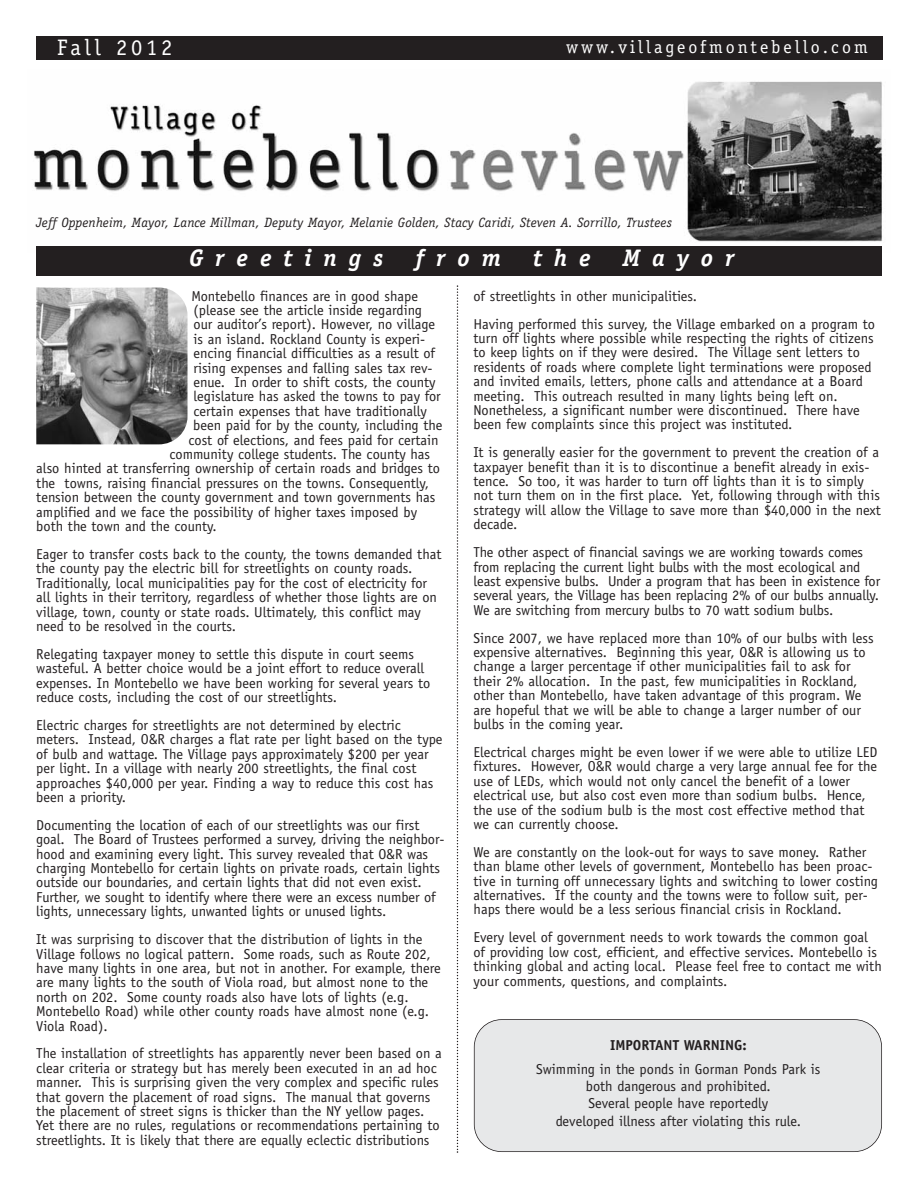
<style>
.page{position:relative;width:918px;height:1188px;background:#fff}
.page>*{position:absolute;margin:0;border:0;box-sizing:border-box;transform-origin:0 0}
.t1{font:italic 700 24px "Officina Serif";letter-spacing:.5em;color:#fff}
.t2{font:22.5px "Officina Serif";letter-spacing:.17em;color:#fff}
.t3{font:18px "Officina Serif";letter-spacing:.17em;color:#fff}
.t4{font:14.4px/14.4px "Officina Sans";color:#231f20}
.t5{font:700 14.4px "Officina Sans";color:#231f20}
.t6{font:italic 13.5px "Officina Serif";letter-spacing:.01em;color:#231f20}
</style>
<div class="page">
<div style="left:36px;top:36px;width:846px;height:24px;background:#231f20"></div>
<img style="left:33px;top:81px;width:850px;height:161px">
<div style="left:36px;top:246px;width:846px;height:29px;background:#231f20"></div>
<svg style="left:457px;top:285px;width:1px;height:868px"></svg>
<img style="left:36px;top:287px;width:152px;height:157px">
<div style="left:474px;top:1020px;width:408px;height:132px;background:#e7e8e9;border-radius:27px"></div>
<div style="left:474px;top:1019px;width:408px;height:133px;border:2px solid #231f20;border-radius:28px"></div>
<h2 class="t2" style="left:57px;top:34px;width:117px">Fall 2012</h2>
<p class="t3" style="left:566px;top:37px;width:303px">www.villageofmontebello.com</p>
<p class="t6" style="left:36px;top:215px;width:637px">Jeff Oppenheim, Mayor, Lance Millman, Deputy Mayor, Melanie Golden, Stacy Caridi, Steven A. Sorrillo, Trustees</p>
<h1 class="t1" style="left:189px;top:249px;width:196px">Greetings</h1>
<h1 class="t1" style="left:416px;top:249px;width:87px">from</h1>
<h1 class="t1" style="left:533px;top:249px;width:59px">the</h1>
<h1 class="t1" style="left:623px;top:249px;width:113px">Mayor</h1>
<p class="t4" style="left:191px;top:290px;width:228px">Montebello finances are in good shape</p>
<p class="t4" style="left:194px;top:304px;width:230px">(please see the article inside regarding</p>
<p class="t4" style="left:194px;top:319px;width:243px">our auditor’s report). However, no village</p>
<p class="t4" style="left:194px;top:333px;width:233px">is an island. Rockland County is experi-</p>
<p class="t4" style="left:194px;top:347px;width:243px">encing financial difficulties as a result of</p>
<p class="t4" style="left:194px;top:362px;width:241px">rising expenses and falling sales tax rev-</p>
<p class="t4" style="left:194px;top:376px;width:244px">enue. In order to shift costs, the county</p>
<p class="t4" style="left:194px;top:391px;width:249px">legislature has asked the towns to pay for</p>
<p class="t4" style="left:194px;top:405px;width:235px">certain expenses that have traditionally</p>
<p class="t4" style="left:193px;top:419px;width:251px">been paid for by the county, including the</p>
<p class="t4" style="left:188px;top:434px;width:252px">cost of elections, and fees paid for certain</p>
<p class="t4" style="left:169px;top:448px;width:262px">community college students. The county has</p>
<p class="t4" style="left:36px;top:463px;width:405px">also hinted at transferring ownership of certain roads and bridges to</p>
<p class="t4" style="left:36px;top:477px;width:394px">the towns, raising financial pressures on the towns. Consequently,</p>
<p class="t4" style="left:36px;top:491px;width:401px">tension between the county government and town governments has</p>
<p class="t4" style="left:36px;top:506px;width:382px">amplified and we face the possibility of higher taxes imposed by</p>
<p class="t4" style="left:36px;top:520px;width:182px">both the town and the county.</p>
<p class="t4" style="left:36px;top:548px;width:407px">Eager to transfer costs back to the county, the towns demanded that the county pay the electric bill for streetlights on county roads.<br>Traditionally, local municipalities pay for the cost of electricity for all lights in their territory, regardless of whether those lights are on village, town, county or state roads. Ultimately, this conflict may need to be resolved in the courts.</p>
<p class="t4" style="left:36px;top:648px;width:396px">Relegating taxpayer money to settle this dispute in court seems wasteful. A better choice would be a joint effort to reduce overall expenses. In Montebello we have been working for several years to reduce costs, including the cost of our streetlights.</p>
<p class="t4" style="left:36px;top:719px;width:408px">Electric charges for streetlights are not determined by electric meters. Instead, O&amp;R charges a flat rate per light based on the type of bulb and wattage. The Village pays approximately $200 per year per light. In a village with nearly 200 streetlights, the final cost approaches $40,000 per year. Finding a way to reduce this cost has been a priority.</p>
<p class="t4" style="left:36px;top:819px;width:410px">Documenting the location of each of our streetlights was our first goal. The Board of Trustees performed a survey, driving the neighbor&shy;hood and examining every light. This survey revealed that O&amp;R was charging Montebello for certain lights on private roads, certain lights outside our boundaries, and certain lights that did not even exist.<br>Further, we sought to identify where there were an excess number of lights, unnecessary lights, unwanted lights or unused lights.</p>
<p class="t4" style="left:36px;top:933px;width:406px">It was surprising to discover that the distribution of lights in the Village follows no logical pattern. Some roads, such as Route 202, have many lights in one area, but not in another. For example, there are many lights to the south of Viola road, but almost none to the north on 202. Some county roads also have lots of lights (e.g.<br>Montebello Road) while other county roads have almost none (e.g.<br>Viola Road).</p>
<p class="t4" style="left:36px;top:1048px;width:407px">The installation of streetlights has apparently never been based on a clear criteria or strategy but has merely been executed in an ad hoc manner. This is surprising given the very complex and specific rules that govern the placement of road signs. The manual that governs the placement of street signs is thicker than the NY yellow pages.<br>Yet there are no rules, regulations or recommendations pertaining to streetlights. It is likely that there are equally eclectic distributions</p>
<p class="t4" style="left:474px;top:283px;width:403px;line-height:27.9px">of streetlights in other municipalities.<br>Having performed this survey, the Village embarked on a program to</p>
<p class="t4" style="left:474px;top:332px;width:402px">turn off lights where possible while respecting the rights of citizens to keep lights on if they were desired. The Village sent letters to residents of roads where complete light terminations were proposed and invited emails, letters, phone calls and attendance at a Board meeting. This outreach resulted in many lights being left on.<br>Nonetheless, a significant number were discontinued. There have been few complaints since this project was instituted.</p>
<p class="t4" style="left:474px;top:446px;width:409px">It is generally easier for the government to prevent the creation of a taxpayer benefit than it is to discontinue a benefit already in exis&shy;tence. So too, it was harder to turn off lights than it is to simply not turn them on in the first place. Yet, following through with this strategy will allow the Village to save more than $40,000 in the next decade.</p>
<p class="t4" style="left:474px;top:546px;width:408px">The other aspect of financial savings we are working towards comes from replacing the current light bulbs with the most ecological and least expensive bulbs. Under a program that has been in existence for several years, the Village has been replacing 2% of our bulbs annually.<br>We are switching from mercury bulbs to 70 watt sodium bulbs.</p>
<p class="t4" style="left:474px;top:632px;width:402px">Since 2007, we have replaced more than 10% of our bulbs with less expensive alternatives. Beginning this year, O&amp;R is allowing us to change a larger percentage if other municipalities fail to ask for their 2% allocation. In the past, few municipalities in Rockland, other than Montebello, have taken advantage of this program. We are hopeful that we will be able to change a larger number of our bulbs in the coming year.</p>
<p class="t4" style="left:474px;top:746px;width:405px">Electrical charges might be even lower if we were able to utilize LED fixtures. However, O&amp;R would charge a very large annual fee for the use of LEDs, which would not only cancel the benefit of a lower electrical use, but also cost even more than sodium bulbs. Hence, the use of the sodium bulb is the most cost effective method that we can currently choose.</p>
<p class="t4" style="left:474px;top:846px;width:406px">We are constantly on the look-out for ways to save money. Rather than blame other levels of government, Montebello has been proac&shy;tive in turning off unnecessary lights and switching to lower costing alternatives. If the county and the towns were to follow suit, per&shy;haps there would be a less serious financial crisis in Rockland.</p>
<p class="t4" style="left:474px;top:931px;width:410px">Every level of government needs to work towards the common goal of providing low cost, efficient, and effective services. Montebello is thinking global and acting local. Please feel free to contact me with your comments, questions, and complaints.</p>
<p class="t5" style="left:610px;top:1040px;width:138px">IMPORTANT WARNING:</p>
<p class="t4" style="left:536px;top:1062px;width:286px;line-height:17.2px;text-align:center">Swimming in the ponds in Gorman Ponds Park is both dangerous and prohibited.<br>Several people have reportedly<br>developed illness after violating this rule.</p>
</div>
